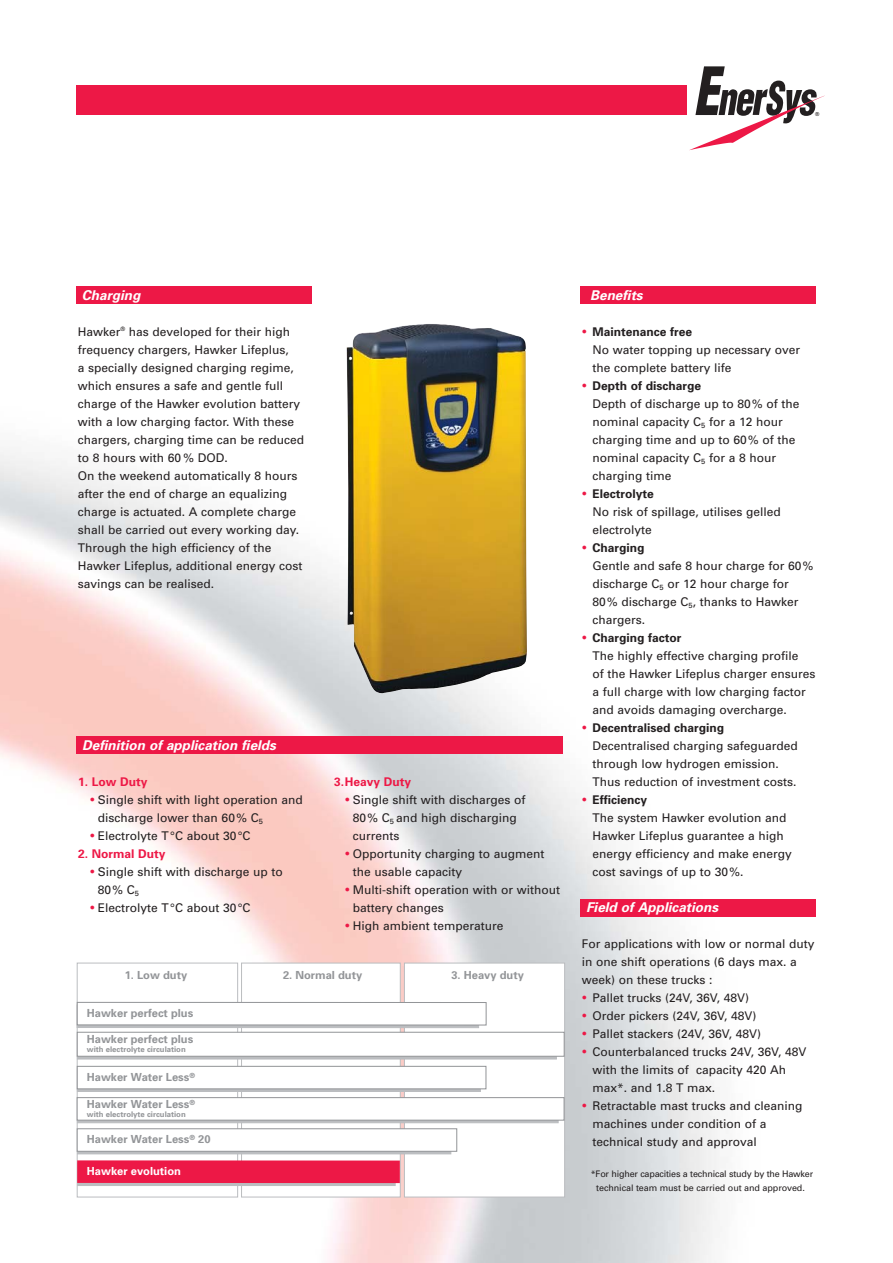
<style>
.page{position:relative;width:893px;height:1263px;background:#fff}
.page>*{position:absolute;margin:0;border:0;box-sizing:border-box;transform-origin:0 0}
.t1{font:italic 700 13.5px "Univers";color:#fff}
.t2{font:12px/18px "Univers";color:#231f20}
.t3{font:700 12px "Univers";color:#ed1846}
.t4{font:700 11.1px "Univers";color:#939598}
.t5{font:700 11.1px "Univers";color:#fff}
.t6{font:9px/13.5px "Univers";letter-spacing:-.02em;color:#231f20;text-align:center}
.t7{font:700 7.8px "Univers";color:#939598}
.t8{font:5.4px "Univers";color:#231f20}
.s1{font-weight:700;font-size:15px;color:#ed1846}
.s2{font-weight:700}
</style>
<div class="page">
<img style="left:0;top:450px;width:816px;height:813px">
<div style="left:76px;top:85px;width:610px;height:30px;background:#ed1846"></div>
<div style="left:76px;top:287px;width:235px;height:17px;background:#ed1846"></div>
<div style="left:580px;top:900px;width:235px;height:17px;background:#ed1846"></div>
<div style="left:580px;top:287px;width:235px;height:17px;background:#ed1846"></div>
<img style="left:346px;top:324px;width:181px;height:370px">
<svg style="left:690px;top:66px;width:134px;height:84px"></svg>
<div style="left:77px;top:963px;width:161px;height:235px;background:#fff;border:1px solid #bbbdc0"></div>
<div style="left:241px;top:963px;width:160px;height:235px;background:#fff;border:1px solid #bbbdc0"></div>
<div style="left:404px;top:963px;width:161px;height:235px;background:#fff;border:1px solid #bbbdc0"></div>
<div style="left:77px;top:1005px;width:402px;height:23px;background:#bbbdc0"></div>
<div style="left:77px;top:1002px;width:410px;height:24px;background:#fff;border:1px solid #939598"></div>
<div style="left:77px;top:1069px;width:403px;height:23px;background:#acaeb1;border:1px solid #bbbdc0"></div>
<div style="left:77px;top:1066px;width:409px;height:23px;background:#fff;border:1px solid #939598"></div>
<div style="left:77px;top:1035px;width:479px;height:24px;background:#bbbdc0"></div>
<div style="left:77px;top:1032px;width:488px;height:25px;background:#fff;border:1px solid #939598"></div>
<div style="left:77px;top:1100px;width:481px;height:23px;background:#bbbdc0"></div>
<div style="left:77px;top:1097px;width:487px;height:24px;background:#fff;border:1px solid #939598"></div>
<div style="left:77px;top:1163px;width:318px;height:23px;background:#bbbdc0"></div>
<div style="left:77px;top:1160px;width:323px;height:23px;background:#ed1846"></div>
<div style="left:77px;top:1131px;width:374px;height:23px;background:#bbbdc0"></div>
<div style="left:77px;top:1128px;width:380px;height:24px;background:#fff;border:1px solid #939598"></div>
<div style="left:76px;top:736px;width:487px;height:18px;background:#ed1846"></div>
<p class="t8" style="left:815px;top:112px;width:6px">®</p>
<p class="t1" style="left:82px;top:290px;width:63px">Charging</p>
<p class="t2" style="left:78px;top:324px;width:228px">Hawker<sup>®</sup> has developed for their high frequency chargers, Hawker Lifeplus,<br>a specially designed charging regime, which en sures a safe and gentle full charge of the Hawker evolution battery with a low charging factor. With these chargers, charging time can be reduced to 8 hours with 60 % DOD.<br>On the weekend auto ma ti cally 8 hours after the end of charge an equalizing charge is actu ated. A complete charge shall be carried out every working day.<br>Through the high efficiency of the Hawker Lifeplus, additional energy cost savings can be realised.</p>
<p class="t1" style="left:82px;top:740px;width:198px">Definition of application fields</p>
<p class="t3" style="left:78px;top:777px;width:71px">1. Low Duty</p>
<p class="t2" style="left:98px;top:792px;width:206px;text-indent:-8px"><span class="s1">•</span> Single shift with light operation and discharge lower than 60% C<sub>5</sub></p>
<p class="t2" style="left:90px;top:828px;width:162px"><span class="s1">•</span> Electrolyte T°C about 30°C</p>
<p class="t3" style="left:78px;top:849px;width:89px">2. Normal Duty</p>
<p class="t2" style="left:98px;top:864px;width:186px;text-indent:-8px"><span class="s1">•</span> Single shift with discharge up to<br>80% C<sub>5</sub></p>
<p class="t2" style="left:90px;top:900px;width:162px"><span class="s1">•</span> Electrolyte T°C about 30°C</p>
<p class="t3" style="left:334px;top:777px;width:79px">3.Heavy Duty</p>
<p class="t2" style="left:353px;top:792px;width:174px;text-indent:-8px"><span class="s1">•</span> Single shift with discharges of<br>80% C<sub>5</sub> and high discharging currents</p>
<p class="t2" style="left:353px;top:846px;width:193px;text-indent:-8px"><span class="s1">•</span> Opportunity charging to augment the usable capacity</p>
<p class="t2" style="left:353px;top:882px;width:209px;text-indent:-8px"><span class="s1">•</span> Multi-shift operation with or without battery changes</p>
<p class="t2" style="left:345px;top:918px;width:160px"><span class="s1">•</span> High ambient temperature</p>
<p class="t4" style="left:125px;top:971px;width:64px">1. Low duty</p>
<p class="t4" style="left:283px;top:971px;width:81px">2. Normal duty</p>
<p class="t4" style="left:451px;top:971px;width:74px">3. Heavy duty</p>
<p class="t4" style="left:87px;top:1009px;width:108px">Hawker perfect plus</p>
<p class="t4" style="left:87px;top:1035px;width:108px">Hawker perfect plus</p>
<p class="t7" style="left:87px;top:1046px;width:100px">with electrolyte circulation</p>
<p class="t4" style="left:87px;top:1073px;width:110px">Hawker Water Less<sup>®</sup></p>
<p class="t4" style="left:87px;top:1100px;width:110px">Hawker Water Less<sup>®</sup></p>
<p class="t7" style="left:87px;top:1111px;width:100px">with electrolyte circulation</p>
<p class="t4" style="left:87px;top:1135px;width:125px">Hawker Water Less<sup>®</sup> 20</p>
<p class="t5" style="left:87px;top:1167px;width:96px">Hawker evolution</p>
<p class="t1" style="left:590px;top:290px;width:57px">Benefits</p>
<p class="t2" style="left:592px;top:324px;width:209px;text-indent:-11px"><span class="s1">•</span> <span class="s2">Maintenance free<br></span>No water topping up necessary over the complete battery life</p>
<p class="t2" style="left:592px;top:378px;width:208px;text-indent:-11px"><span class="s1">•</span> <span class="s2">Depth of discharge<br></span>Depth of discharge up to 80% of the nominal capacity C<sub>5</sub> for a 12 hour charging time and up to 60% of the nominal capacity C<sub>5</sub> for a 8 hour charging time</p>
<p class="t2" style="left:592px;top:486px;width:190px;text-indent:-11px"><span class="s1">•</span> <span class="s2">Electrolyte<br></span>No risk of spillage, utilises gelled electrolyte</p>
<p class="t2" style="left:592px;top:540px;width:223px;text-indent:-10px"><span class="s1">•</span> <span class="s2">Charging<br></span>Gentle and safe 8 hour charge for 60% discharge C<sub>5</sub> or 12 hour charge for<br>80% discharge C<sub>5</sub>, thanks to Hawker chargers.</p>
<p class="t2" style="left:592px;top:630px;width:224px;text-indent:-10px"><span class="s1">•</span> <span class="s2">Charging factor<br></span>The highly effective charging profile<br>of the Hawker Lifeplus charger ensures a full charge with low charging factor and avoids damaging overcharge.</p>
<p class="t2" style="left:592px;top:720px;width:207px;text-indent:-11px"><span class="s1">•</span> <span class="s2">Decentralised charging </span>Decentralised charging safeguarded through low hydrogen emission.<br>Thus reduction of investment costs.</p>
<p class="t2" style="left:592px;top:792px;width:201px;text-indent:-10px"><span class="s1">•</span> <span class="s2">Efficiency<br></span>The system Hawker evolution and<br>Hawker Lifeplus guarantee a high energy efficiency and make energy cost savings of up to 30%.</p>
<p class="t1" style="left:586px;top:902px;width:136px">Field of Applications</p>
<p class="t2" style="left:582px;top:936px;width:234px">For applications with low or normal duty in one shift operations (6 days max. a week) on these trucks :</p>
<p class="t2" style="left:582px;top:990px;width:169px"><span class="s1">•</span> Pallet trucks (24V, 36V, 48V)</p>
<p class="t2" style="left:582px;top:1008px;width:176px"><span class="s1">•</span> Order pickers (24V, 36V, 48V)</p>
<p class="t2" style="left:582px;top:1026px;width:181px"><span class="s1">•</span> Pallet stackers (24V, 36V, 48V)</p>
<p class="t2" style="left:592px;top:1044px;width:215px;text-indent:-11px"><span class="s1">•</span> Counterbalanced trucks 24V, 36V, 48V with the limits of capacity 420 Ah max*. and 1.8 T max.</p>
<p class="t2" style="left:592px;top:1098px;width:211px;text-indent:-11px"><span class="s1">•</span> Retractable mast trucks and cleaning machines under condition of a technical study and approval</p>
<p class="t6" style="left:591px;top:1168px;width:224px">*For higher capacities a technical study by the Hawker technical team must be carried out and approved.</p>
</div>
